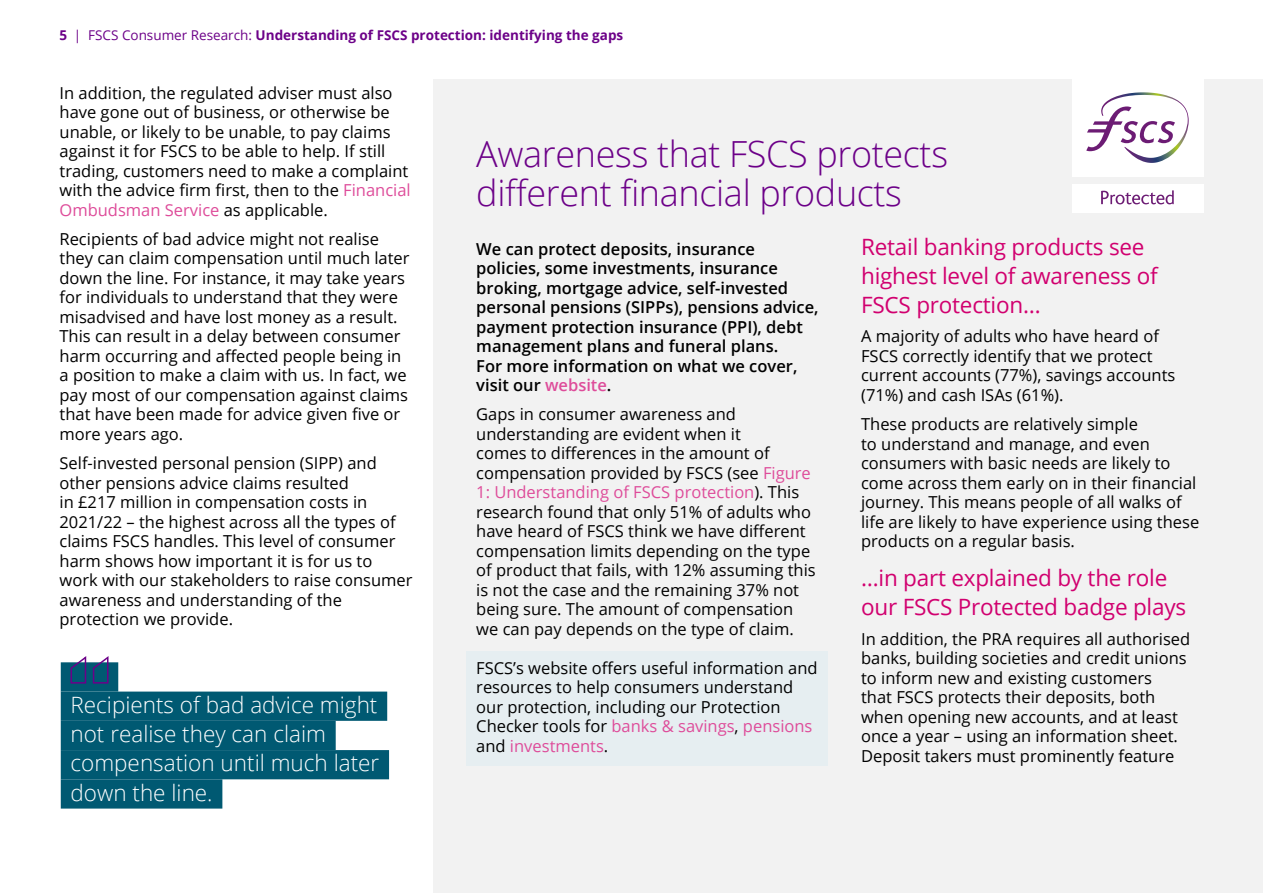
<style>
.page{position:relative;width:1263px;height:893px;background:#fff}
.page>*{position:absolute;margin:0;border:0;box-sizing:border-box;transform-origin:0 0}
.A_Head_24_26pt_light{font:300 36px/39px "Open Sans";letter-spacing:-.01em;color:#6c0088}
.B_head_15_19_5pt{font:22.5px/29.2px "Open Sans";letter-spacing:-.01em;color:#d1006f}
.Quote_blue{font:300 22.5px "Open Sans";color:#fff}
.Open_Sans_text_11_13{font:16.5px/19.5px "Open Sans";color:#000}
.Standfirst{font:600 16.5px/19.5px "Open Sans";color:#000}
.Boxout_text_blue{font:16.5px/19.5px "Open Sans";color:#000}
.t1{font:16.5px "Open Sans";color:#de4c9a}
.t2{font:700 13.5px "Open Sans";color:#6c0088}
.s1{font-weight:400}
.s2{color:#de4c9a}
.s3{color:#000}
</style>
<div class="page">
<div style="left:434px;top:79px;width:829px;height:814px;background:#f2f2f2"></div>
<div style="left:466px;top:651px;width:362px;height:114px;background:#e6eef1"></div>
<div style="left:61px;top:662px;width:57px;height:30px;background:#005972"></div>
<div style="left:61px;top:692px;width:326px;height:29px;background:#005972"></div>
<div style="left:61px;top:721px;width:275px;height:29px;background:#005972"></div>
<div style="left:61px;top:750px;width:328px;height:29px;background:#005972"></div>
<div style="left:61px;top:779px;width:161px;height:30px;background:#005972"></div>
<svg style="left:69px;top:656px;width:40px;height:28px"></svg>
<div style="left:1071px;top:78px;width:132px;height:99px;background:#fff"></div>
<div style="left:1071px;top:184px;width:132px;height:29px;background:#fff"></div>
<svg style="left:1101px;top:190px;width:73px;height:14px"></svg>
<svg style="left:1086px;top:92px;width:103px;height:71px"></svg>
<p class="t2" style="left:60px;top:26px;width:565px">5 <span class="s1">| FSCS Consumer Research:</span> Understanding of FSCS protection: identifying the gaps</p>
<p class="Open_Sans_text_11_13" style="left:60px;top:82px;width:353px">In addition, the regulated adviser must also have gone out of business, or otherwise be unable, or likely to be unable, to pay claims against it for FSCS to be able to help. If still trading, customers need to make a complaint with the advice firm first, then to the <span class="s2">Financial</span></p>
<p class="t1" style="left:60px;top:198px;width:270px">Ombudsman Service <span class="s3">as applicable.</span></p>
<p class="Open_Sans_text_11_13" style="left:60px;top:229px;width:352px">Recipients of bad advice might not realise they can claim compensation until much later down the line. For instance, it may take years for individuals to understand that they were misadvised and have lost money as a result.<br>This can result in a delay between consumer harm occurring and affected people being in a position to make a claim with us. In fact, we pay most of our compensation against claims that have been made for advice given five or more years ago.</p>
<p class="Open_Sans_text_11_13" style="left:60px;top:453px;width:354px">Self-invested personal pension (SIPP) and other pensions advice claims resulted<br>in £217 million in compensation costs in 2021/22 – the highest across all the types of claims FSCS handles. This level of consumer harm shows how important it is for us to work with our stakeholders to raise consumer awareness and understanding of the protection we provide.</p>
<p class="Quote_blue" style="left:71px;top:689px;width:308px">Recipients of bad advice might</p>
<p class="Quote_blue" style="left:71px;top:718px;width:257px">not realise they can claim</p>
<p class="Quote_blue" style="left:71px;top:748px;width:310px">compensation until much later</p>
<p class="Quote_blue" style="left:71px;top:777px;width:144px">down the line.</p>
<h1 class="A_Head_24_26pt_light" style="left:476px;top:133px;width:473px">Awareness that FSCS protects different financial products</h1>
<p class="Standfirst" style="left:476px;top:238px;width:344px">We can protect deposits, insurance policies, some investments, insurance broking, mortgage advice, self-invested personal pensions (SIPPs), pensions advice, payment protection insurance (PPI), debt management plans and funeral plans.<br>For more information on what we cover, visit our <span class="s2">website</span>.</p>
<p class="Open_Sans_text_11_13" style="left:476px;top:404px;width:341px">Gaps in consumer awareness and understanding are evident when it<br>comes to differences in the amount of compensation provided by FSCS (see <span class="s2">Figure 1: Understanding of FSCS protection</span>). This research found that only 51% of adults who have heard of FSCS think we have different compensation limits depending on the type of product that fails, with 12% assuming this is not the case and the remaining 37% not being sure. The amount of compensation we can pay depends on the type of claim.</p>
<p class="Boxout_text_blue" style="left:476px;top:658px;width:343px">FSCS’s website offers useful information and resources to help consumers understand our protection, including our Protection Checker tools for <span class="s2">banks &amp; savings</span>, <span class="s2">pensions </span>and <span class="s2">investments</span>.</p>
<h2 class="B_head_15_19_5pt" style="left:861px;top:231px;width:298px">Retail banking products see highest level of awareness of<br>FSCS protection…</h2>
<p class="Open_Sans_text_11_13" style="left:861px;top:326px;width:316px">A majority of adults who have heard of FSCS correctly identify that we protect current accounts (77%), savings accounts (71%) and cash ISAs (61%).</p>
<p class="Open_Sans_text_11_13" style="left:861px;top:414px;width:340px">These products are relatively simple<br>to understand and manage, and even consumers with basic needs are likely to come across them early on in their financial journey. This means people of all walks of life are likely to have experience using these products on a regular basis.</p>
<h2 class="B_head_15_19_5pt" style="left:861px;top:563px;width:327px">…in part explained by the role our FSCS Protected badge plays</h2>
<p class="Open_Sans_text_11_13" style="left:861px;top:628px;width:331px">In addition, the PRA requires all authorised banks, building societies and credit unions to inform new and existing customers<br>that FSCS protects their deposits, both when opening new accounts, and at least once a year – using an information sheet.<br>Deposit takers must prominently feature</p>
</div>
